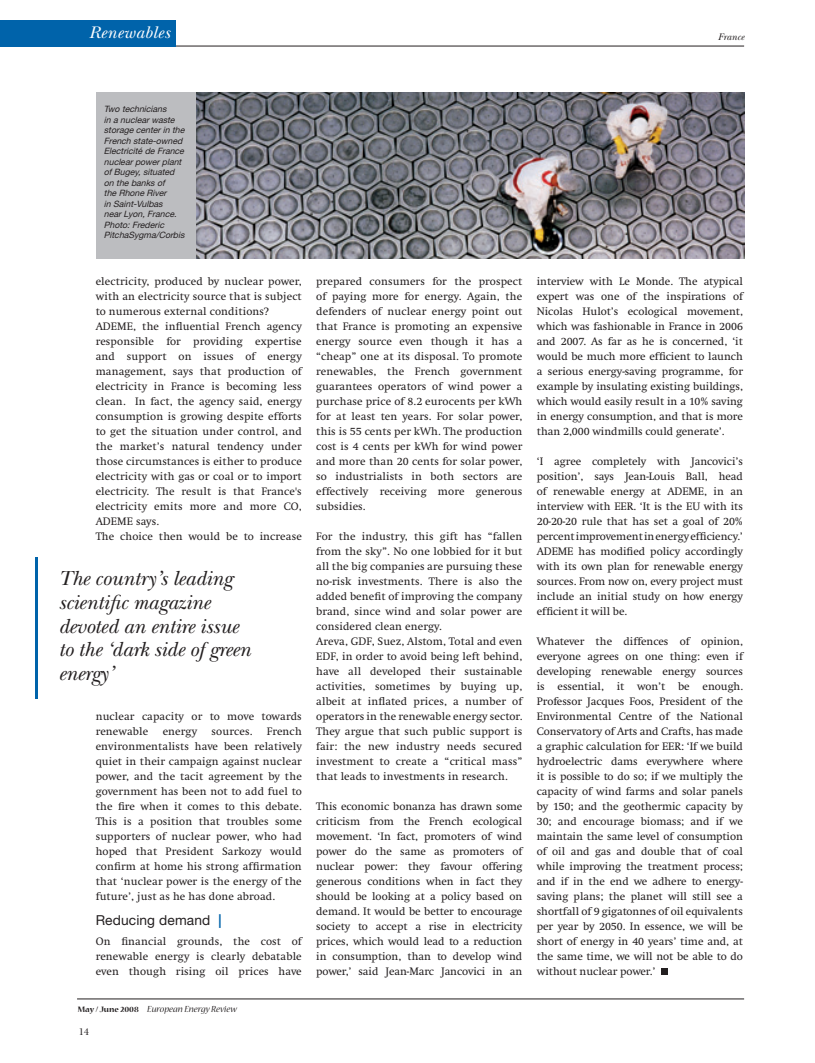
<style>
.page{position:relative;width:815px;height:1063px;background:#fff}
.page>*{position:absolute;margin:0;border:0;box-sizing:border-box;transform-origin:0 0}
.t1{font:italic 21.25px/23.8px "New Baskerville";letter-spacing:-.01em;color:#231f20}
.t2{font:italic 17.5px "New Baskerville";letter-spacing:.03em;color:#fff}
.t3{font:13.75px "Helvetica Neue LT Std";letter-spacing:.01em;color:#231f20}
.t4{font:11.25px/15px "Swift";letter-spacing:.01em;color:#231f20;text-align:justify}
.t5{font:italic 10px "Nueva Std";color:#231f20}
.t6{font:italic 10px "New Baskerville";color:#231f20}
.t7{font:10px "New Baskerville";color:#231f20}
.t8{font:italic 8.75px/10.5px "Helvetica Neue LT Std";color:#231f20}
.s1{font-weight:700;color:#0063aa}
.s2{font-weight:700;font-style:normal;font-size:8.75px}
</style>
<div class="page">
<img style="left:196px;top:92px;width:548px;height:167px">
<svg style="left:661px;top:969px;width:6px;height:6px"></svg>
<hr style="left:35px;top:557px;width:3px;height:142px;background:#0063aa">
<div style="left:97px;top:92px;width:99px;height:167px;background:#bcbdc0"></div>
<hr style="left:77px;top:999px;width:667px;height:1px;background:#231f20">
<hr style="left:0;top:46px;width:744px;height:1px;background:#231f20">
<div style="left:0;top:20px;width:176px;height:26px;background:#0063aa"></div>
<h2 class="t2" style="left:89px;top:23px;width:83px">Renewables</h2>
<p class="t6" style="left:718px;top:31px;width:27px">France</p>
<p class="t8" style="left:104px;top:104px;width:84px">Two technicians<br>in a nuclearwaste storage centerin the<br>French state-owned<br>Electricité de France nuclearpowerplant ofBugey,situated on the banks of<br>the Rhone River<br>in Saint-Vulbas nearLyon,France.<br>Photo:Frederic<br>PitchaSygma/Corbis</p>
<p class="t4" style="left:96px;top:274px;width:208px;text-align:left">electricity, produced by nuclear power, with an electricity source that is subject to numerous external conditions?<br>ADEME, the influential French agency responsible for providing expertise and support on issues of energy management, says that production of electricity in France is becoming less clean. In fact, the agency said, energy consumption is growing despite efforts to get the situation under control, and the market’s natural tendency under those circumstances is either to produce electricity with gas or coal or to import electricity. The result is that France's electricity emits more and more CO, ADEME says.<br>The choice then would be to increase</p>
<h1 class="t1" style="left:58px;top:566px;width:194px">The country’s leading scientific magazine devoted an entire issue to the ‘dark side of green energy’</h1>
<p class="t4" style="left:96px;top:709px;width:208px">nuclear capacity or to move towards renewable</p>
<p class="t4" style="left:96px;top:724px;width:208px;text-indent:171px">French environmentalists have been relatively quiet in their campaign against nuclear power, and the tacit agreement by the government has been not to add fuel to the fire when it comes to this debate.<br>This is a position that troubles some supporters of nuclear power, who had hoped that President Sarkozy would confirm at home his strong affirmation that ‘nuclear power is the energy of the future’, just as he has done abroad.</p>
<p class="t3" style="left:96px;top:912px;width:127px">Reducing demand <span class="s1">|</span></p>
<p class="t4" style="left:96px;top:934px;width:208px">On financial grounds, the cost of renewable energy is clearly debatable even though rising oil prices have</p>
<p class="t4" style="left:163px;top:724px;width:36px">energy</p>
<p class="t4" style="left:212px;top:724px;width:42px">sources.</p>
<p class="t5" style="left:78px;top:1004px;width:161px"><span class="s2">May / June 2008</span> European Energy Review</p>
<p class="t7" style="left:79px;top:1026px;width:12px">14</p>
<p class="t4" style="left:316px;top:274px;width:208px">prepared consumers for the prospect of paying more for energy. Again, the defenders of nuclear energy point out that France is promoting an expensive energy source even though it has a “cheap” one at its disposal. To promote renewables, the French government guarantees operators of wind power a purchase price of 8.2 eurocents per kWh for at least ten years. For solar power, this is 55 cents per kWh. The production cost is 4 cents per kWh for wind power and more than 20 cents for solar power, so industrialists in both sectors are effectively receiving more generous subsidies.</p>
<p class="t4" style="left:316px;top:529px;width:208px;text-align:left">For the industry, this gift has “fallen from the sky”. No one lobbied for it but all the big companies are pursuing these no-risk investments. There is also the added benefit of improving the company brand, since wind and solar power are considered clean energy.<br>Areva, GDF, Suez, Alstom, Total and even EDF, in order to avoid being left behind, have all developed their sustainable activities, sometimes by buying up, albeit at inflated prices, a number of operators in the renewable energy sector.<br>They argue that such public support is fair: the new industry needs secured investment to create a “critical mass” that leads to investments in research.</p>
<p class="t4" style="left:316px;top:799px;width:208px">This economic bonanza has drawn some criticism from the French ecological movement. ‘In fact, promoters of wind power do the same as promoters of nuclear power: they favour offering generous conditions when in fact they should be looking at a policy based on demand. It would be better to encourage society to accept a rise in electricity prices, which would lead to a reduction in consumption, than to develop wind power,’ said Jean-Marc Jancovici in an</p>
<p class="t4" style="left:537px;top:274px;width:208px">interview with Le Monde. The atypical expert was one of the inspirations of Nicolas Hulot’s ecological movement, which was fashionable in France in 2006 and 2007. As far as he is concerned, ‘it would be much more efficient to launch a serious energy-saving programme, for example by insulating existing buildings, which would easily result in a 10% saving in energy consumption, and that is more than 2,000 windmills could generate’.</p>
<p class="t4" style="left:537px;top:454px;width:208px">‘I agree completely with Jancovici’s position’, says Jean-Louis Ball, head of renewable energy at ADEME, in an interview with EER. ‘It is the EU with its 20-20-20 rule that has set a goal of 20% percent improvement in energy efficiency.’ ADEME has modified policy accordingly with its own plan for renewable energy sources. From now on, every project must include an initial study on how energy efficient it will be.</p>
<p class="t4" style="left:537px;top:634px;width:208px">Whatever the diffences of opinion, everyone agrees on one thing: even if developing renewable energy sources is essential, it won’t be enough.<br>Professor Jacques Foos, President of the Environmental Centre of the National Conservatory of Arts and Crafts, has made a graphic calculation for EER: ‘If we build hydroelectric dams everywhere where it is possible to do so; if we multiply the capacity of wind farms and solar panels by 150; and the geothermic capacity by 30; and encourage biomass; and if we maintain the same level of consumption of oil and gas and double that of coal while improving the treatment process; and if in the end we adhere to energy&shy;saving plans; the planet will still see a shortfall of 9 gigatonnes of oil equivalents per year by 2050. In essence, we will be short of energy in 40 years’ time and, at the same time, we will not be able to do without nuclear power.’</p>
</div>
